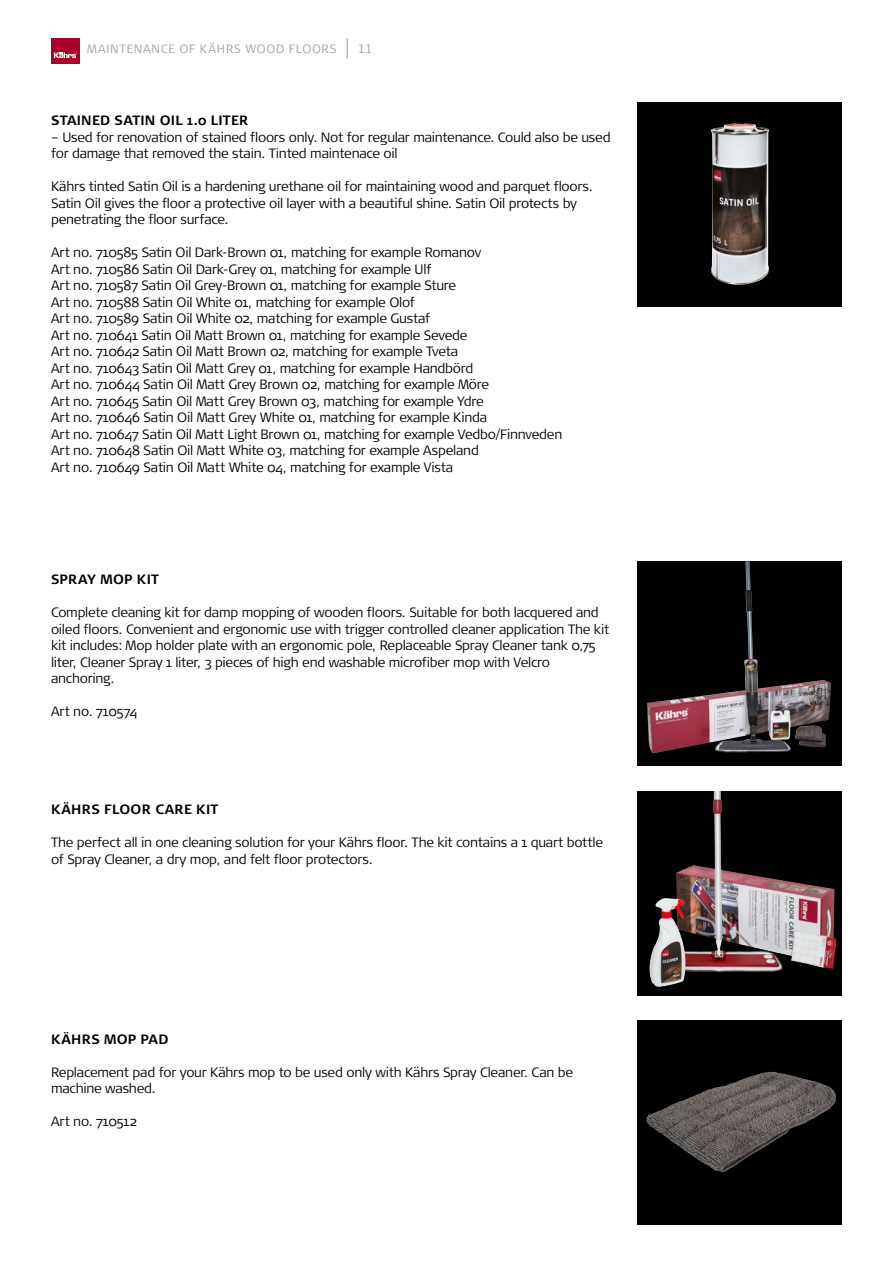
<style>
.page{position:relative;width:893px;height:1263px;background:#fff}
.page>*{position:absolute;margin:0;border:0;box-sizing:border-box;transform-origin:0 0}
.t1{font:300 13.5px/16.5px "Signa Pro";letter-spacing:-.02em;color:#000}
.t2{font:700 13.5px "Signa Pro";letter-spacing:.02em;color:#000}
.t3{font:300 12px "Signa Pro";letter-spacing:.06em;color:#a0a1a1}
</style>
<div class="page">
<div style="left:51px;top:38px;width:29px;height:25px;background:#a8002b"></div>
<svg style="left:54px;top:52px;width:23px;height:6px"></svg>
<div style="left:638px;top:561px;width:204px;height:204px;background:#000"></div>
<img style="left:647px;top:561px;width:184px;height:192px">
<svg style="left:638px;top:791px;width:204px;height:204px;background:#453a3d"></svg>
<img style="left:649px;top:791px;width:66px;height:197px">
<svg style="left:638px;top:1020px;width:204px;height:205px;background:#181616"></svg>
<img style="left:715px;top:1071px;width:54px;height:16px">
<div style="left:638px;top:102px;width:204px;height:204px;background:#000"></div>
<img style="left:710px;top:123px;width:59px;height:162px">
<svg style="left:347px;top:38px;width:1px;height:20px"></svg>
<p class="t3" style="left:87px;top:42px;width:251px">MAINTENANCE OF KÄHRS WOOD FLOORS</p>
<p class="t3" style="left:358px;top:42px;width:16px">11</p>
<p class="t2" style="left:51px;top:112px;width:199px">STAINED SATIN OIL 1.0 LITER</p>
<p class="t1" style="left:51px;top:128px;width:561px">– Used for renovation of stained floors only. Not for regular maintenance. Could also be used for damage that removed the stain. Tinted maintenace oil</p>
<p class="t1" style="left:51px;top:178px;width:543px">Kährs tinted Satin Oil is a hardening urethane oil for maintaining wood and parquet floors.<br>Satin Oil gives the floor a protective oil layer with a beautiful shine. Satin Oil protects by penetrating the floor surface.</p>
<p class="t1" style="left:51px;top:244px;width:513px">Art no. 710585 Satin Oil Dark-Brown 01, matching for example Romanov<br>Art no. 710586 Satin Oil Dark-Grey 01, matching for example Ulf<br>Art no. 710587 Satin Oil Grey-Brown 01, matching for example Sture<br>Art no. 710588 Satin Oil White 01, matching for example Olof<br>Art no. 710589 Satin Oil White 02, matching for example Gustaf<br>Art no. 710641 Satin Oil Matt Brown 01, matching for example Sevede<br>Art no. 710642 Satin Oil Matt Brown 02, matching for example Tveta<br>Art no. 710643 Satin Oil Matt Grey 01, matching for example Handbörd<br>Art no. 710644 Satin Oil Matt Grey Brown 02, matching for example Möre<br>Art no. 710645 Satin Oil Matt Grey Brown 03, matching for example Ydre<br>Art no. 710646 Satin Oil Matt Grey White 01, matching for example Kinda<br>Art no. 710647 Satin Oil Matt Light Brown 01, matching for example Vedbo/Finnveden Art no. 710648 Satin Oil Matt White 03, matching for example Aspeland<br>Art no. 710649 Satin Oil Matt White 04, matching for example Vista</p>
<p class="t2" style="left:51px;top:571px;width:110px">SPRAY MOP KIT</p>
<p class="t1" style="left:51px;top:604px;width:560px">Complete cleaning kit for damp mopping of wooden floors. Suitable for both lacquered and oiled floors. Convenient and ergonomic use with trigger controlled cleaner application The kit kit includes: Mop holder plate with an ergonomic pole, Replaceable Spray Cleaner tank 0,75 liter, Cleaner Spray 1 liter, 3 pieces of high end washable microfiber mop with Velcro anchoring.</p>
<p class="t1" style="left:51px;top:703px;width:88px">Art no. 710574</p>
<p class="t2" style="left:51px;top:801px;width:169px">KÄHRS FLOOR CARE KIT</p>
<p class="t1" style="left:51px;top:834px;width:554px">The perfect all in one cleaning solution for your Kährs floor. The kit contains a 1 quart bottle of Spray Cleaner, a dry mop, and felt floor protectors.</p>
<p class="t2" style="left:51px;top:1031px;width:119px">KÄHRS MOP PAD</p>
<p class="t1" style="left:51px;top:1063px;width:524px">Replacement pad for your Kährs mop to be used only with Kährs Spray Cleaner. Can be machine washed.</p>
<p class="t1" style="left:51px;top:1113px;width:87px">Art no. 710512</p>
</div>
